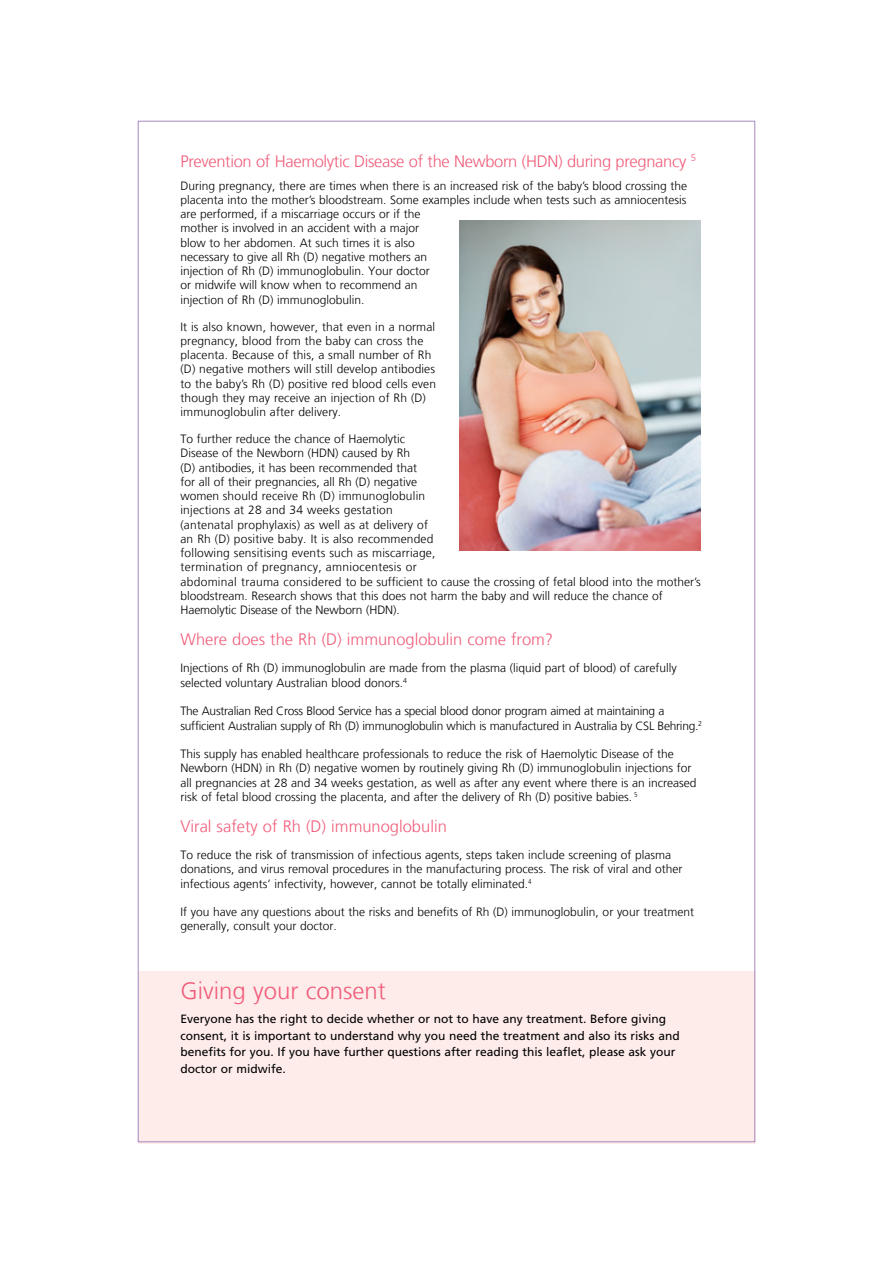
<style>
.page{position:relative;width:893px;height:1263px;background:#fff}
.page>*{position:absolute;margin:0;border:0;box-sizing:border-box;transform-origin:0 0}
.t1{font:300 24px "Frutiger";color:#f05d7a}
.t2{font:300 16.5px "Frutiger";color:#f05d7a}
.t3{font:300 16.5px "Frutiger";letter-spacing:-.02em;color:#f05d7a}
.t4{font:300 12px/14.2px "Frutiger";color:#000}
.t5{font:12px/16.5px "Frutiger";color:#000}
.t6{font:300 12px/14.2px "Frutiger";letter-spacing:-.02em;color:#000}
</style>
<div class="page">
<div style="left:139px;top:971px;width:617px;height:173px;background:#feeceb"></div>
<img style="left:460px;top:220px;width:240px;height:331px">
<h2 class="t3" style="left:180px;top:152px;width:517px">Prevention of Haemolytic Disease of the Newborn (HDN) during pregnancy <sup>5</sup></h2>
<p class="t4" style="left:180px;top:179px;width:508px">During pregnancy, there are times when there is an increased risk of the baby’s blood crossing the placenta into the mother’s bloodstream. Some examples include when tests such as amniocentesis are performed, if a miscarriage occurs or if the<br>mother is involved in an accident with a major<br>blow to her abdomen. At such times it is also<br>necessary to give all Rh (D) negative mothers an<br>injection of Rh (D) immunoglobulin. Your doctor<br>or midwife will know when to recommend an<br>injection of Rh (D) immunoglobulin.</p>
<p class="t4" style="left:180px;top:320px;width:257px">It is also known, however, that even in a normal pregnancy, blood from the baby can cross the placenta. Because of this, a small number of Rh (D) negative mothers will still develop antibodies to the baby’s Rh (D) positive red blood cells even though they may receive an injection of Rh (D) immunoglobulin after delivery.</p>
<p class="t4" style="left:180px;top:432px;width:522px">To further reduce the chance of Haemolytic<br>Disease of the Newborn (HDN) caused by Rh<br>(D) antibodies, it has been recommended that<br>for all of their pregnancies, all Rh (D) negative<br>women should receive Rh (D) immunoglobulin<br>injections at 28 and 34 weeks gestation<br>(antenatal prophylaxis) as well as at delivery of<br>an Rh (D) positive baby. It is also recommended<br>following sensitising events such as miscarriage,<br>termination of pregnancy, amniocentesis or<br>abdominal trauma considered to be sufficient to cause the crossing of fetal blood into the mother’s bloodstream. Research shows that this does not harm the baby and will reduce the chance of Haemolytic Disease of the Newborn (HDN).</p>
<h2 class="t2" style="left:180px;top:630px;width:374px">Where does the Rh (D) immunoglobulin come from?</h2>
<p class="t4" style="left:180px;top:661px;width:498px">Injections of Rh (D) immunoglobulin are made from the plasma (liquid part of blood) of carefully selected voluntary Australian blood donors.<sup>4</sup></p>
<p class="t6" style="left:180px;top:704px;width:523px">The Australian Red Cross Blood Service has a special blood donor program aimed at maintaining a sufficient Australian supply of Rh (D) immunoglobulin which is manufactured in Australia by CSL Behring.<sup>2</sup></p>
<p class="t4" style="left:180px;top:747px;width:518px">This supply has enabled healthcare professionals to reduce the risk of Haemolytic Disease of the Newborn (HDN) in Rh (D) negative women by routinely giving Rh (D) immunoglobulin injections for all pregnancies at 28 and 34 weeks gestation, as well as after any event where there is an increased risk of fetal blood crossing the placenta, and after the delivery of Rh (D) positive babies. <sup>5</sup></p>
<h2 class="t2" style="left:180px;top:817px;width:268px">Viral safety of Rh (D) immunoglobulin</h2>
<p class="t4" style="left:180px;top:848px;width:504px">To reduce the risk of transmission of infectious agents, steps taken include screening of plasma donations, and virus removal procedures in the manufacturing process. The risk of viral and other infectious agents’ infectivity, however, cannot be totally eliminated.<sup>4</sup></p>
<p class="t4" style="left:180px;top:905px;width:515px">If you have any questions about the risks and benefits of Rh (D) immunoglobulin, or your treatment generally, consult your doctor.</p>
<h1 class="t1" style="left:180px;top:977px;width:207px">Giving your consent</h1>
<p class="t5" style="left:180px;top:1011px;width:501px">Everyone has the right to decide whether or not to have any treatment. Before giving consent, it is important to understand why you need the treatment and also its risks and benefits for you. If you have further questions after reading this leaflet, please ask your doctor or midwife.</p>
</div>
